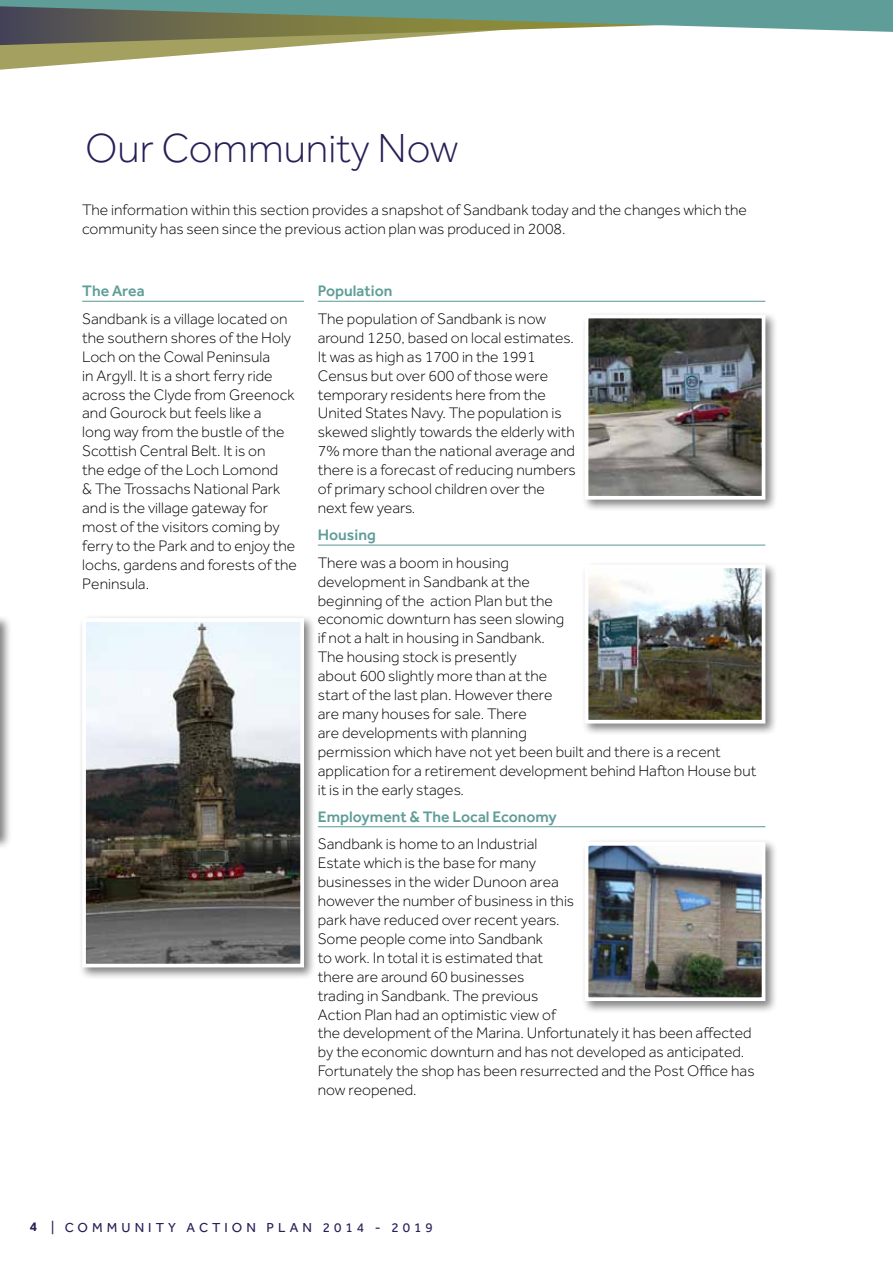
<style>
.page{position:relative;width:893px;height:1263px;background:#fff}
.page>*{position:absolute;margin:0;border:0;box-sizing:border-box;transform-origin:0 0}
.t1{font:300 42px "Effra";color:#262057}
.t2{font:300 15.75px/18.9px "Effra";color:#000}
.t3{font:500 15.75px "Effra";color:#5f9d99}
.t4{font:13.5px "Effra";letter-spacing:.3em;color:#262057}
.s1{font-weight:700}
</style>
<div class="page">
<svg style="left:0;top:45px;width:312px;height:25px"></svg>
<svg style="left:0;top:0;width:893px;height:45px"></svg>
<hr style="left:318px;top:301px;width:447px;height:1px;background:#5f9d99">
<hr style="left:318px;top:545px;width:447px;height:1px;background:#5f9d99">
<hr style="left:318px;top:826px;width:447px;height:1px;background:#5f9d99">
<hr style="left:82px;top:301px;width:222px;height:1px;background:#5f9d99">
<div style="left:78px;top:614px;width:239px;height:366px;background:#000;opacity:.5"></div>
<img style="left:87px;top:623px;width:212px;height:339px">
<div style="left:82px;top:618px;width:222px;height:349px;border:4px solid #fff"></div>
<div style="left:0;top:614px;width:13px;height:236px;background:#000;opacity:.5"></div>
<svg style="left:0;top:618px;width:1px;height:220px"></svg>
<div style="left:581px;top:311px;width:197px;height:201px;background:#000;opacity:.5"></div>
<img style="left:590px;top:320px;width:170px;height:175px">
<div style="left:585px;top:315px;width:180px;height:185px;border:4px solid #fff"></div>
<div style="left:581px;top:561px;width:197px;height:175px;background:#000;opacity:.5"></div>
<img style="left:590px;top:569px;width:170px;height:149px">
<div style="left:585px;top:564px;width:180px;height:159px;border:4px solid #fff"></div>
<div style="left:581px;top:838px;width:197px;height:176px;background:#000;opacity:.5"></div>
<img style="left:590px;top:847px;width:170px;height:149px">
<div style="left:585px;top:842px;width:180px;height:159px;border:4px solid #fff"></div>
<h1 class="t1" style="left:85px;top:124px;width:375px">Our Community Now</h1>
<p class="t2" style="left:82px;top:200px;width:666px">The information within this section provides a snapshot of Sandbank today and the changes which the community has seen since the previous action plan was produced in 2008.</p>
<p class="t3" style="left:82px;top:282px;width:64px">The Area</p>
<p class="t2" style="left:82px;top:309px;width:216px">Sandbank is a village located on the southern shores of the Holy<br>Loch on the Cowal Peninsula<br>in Argyll. It is a short ferry ride across the Clyde from Greenock and Gourock but feels like a<br>long way from the bustle of the<br>Scottish Central Belt. It is on<br>the edge of the Loch Lomond<br>&amp; The Trossachs National Park and is the village gateway for most of the visitors coming by ferry to the Park and to enjoy the lochs, gardens and forests of the<br>Peninsula.</p>
<p class="t3" style="left:318px;top:282px;width:76px">Population</p>
<p class="t2" style="left:318px;top:309px;width:259px">The population of Sandbank is now around 1250, based on local estimates.<br>It was as high as 1700 in the 1991<br>Census but over 600 of those were temporary residents here from the United States Navy. The population is skewed slightly towards the elderly with 7% more than the national average and there is a forecast of reducing numbers of primary school children over the next few years.</p>
<p class="t3" style="left:318px;top:526px;width:59px">Housing</p>
<p class="t2" style="left:318px;top:553px;width:440px">There was a boom in housing<br>development in Sandbank at the<br>beginning of the action Plan but the<br>economic downturn has seen slowing<br>if not a halt in housing in Sandbank.<br>The housing stock is presently<br>about 600 slightly more than at the<br>start of the last plan. However there<br>are many houses for sale. There<br>are developments with planning<br>permission which have not yet been built and there is a recent application for a retirement development behind Hafton House but it is in the early stages.</p>
<p class="t3" style="left:318px;top:807px;width:241px">Employment &amp; The Local Economy</p>
<p class="t2" style="left:318px;top:835px;width:438px">Sandbank is home to an Industrial<br>Estate which is the base for many<br>businesses in the wider Dunoon area<br>however the number of business in this<br>park have reduced over recent years.<br>Some people come into Sandbank<br>to work. In total it is estimated that<br>there are around 60 businesses<br>trading in Sandbank. The previous<br>Action Plan had an optimistic view of<br>the development of the Marina. Unfortunately it has been affected by the economic downturn and has not developed as anticipated.<br>Fortunately the shop has been resurrected and the Post Office has now reopened.</p>
<p class="t4" style="left:30px;top:1219px;width:104px"><span class="s1">4</span> | COMMUNITY</p>
<p class="t4" style="left:186px;top:1219px;width:25px">A CTION</p>
<p class="t4" style="left:267px;top:1219px;width:24px">P LAN</p>
<p class="t4" style="left:323px;top:1219px;width:112px">2014 - 2019</p>
</div>
